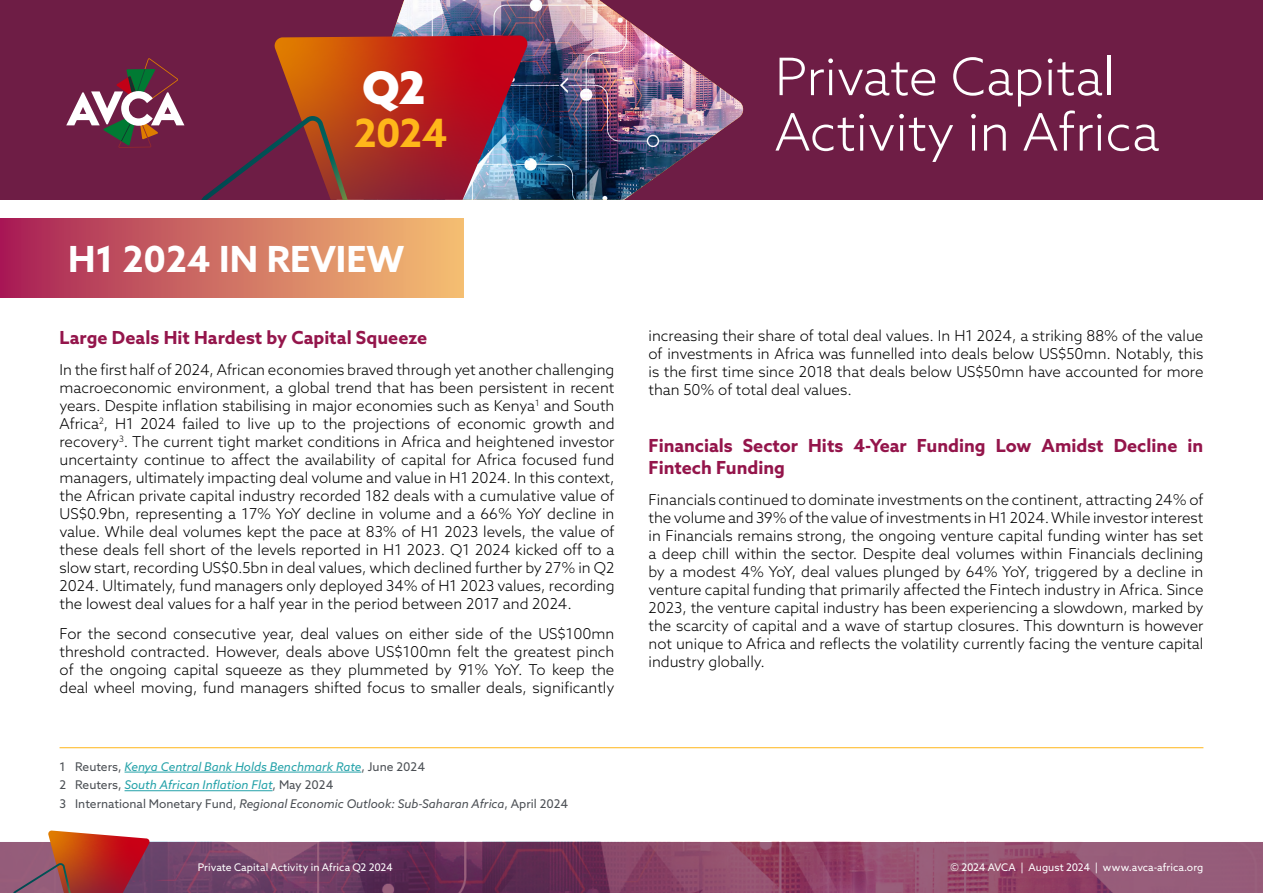
<style>
.page{position:relative;width:1263px;height:893px;background:#fff}
.page>*{position:absolute;margin:0;border:0;box-sizing:border-box;transform-origin:0 0}
.t1{font:300 51.75px/55.5px "Azo Sans";color:#fff}
.t2{font:900 45px "Azo Sans";color:#fff}
.t3{font:700 39px "Azo Sans";color:#ffb71a}
.Body_copy{font:700 36px "Azo Sans";color:#fff}
.Body_copy-2{font:700 18px/22.5px "Azo Sans";color:#94154b}
.Body_copy-3{font:300 15px/18px "Azo Sans";color:#000;text-align:justify}
.Footnotes{font:italic 12px "Azo Sans";color:#24a2a9}
.Footnotes-2{font:italic 12px "Azo Sans";color:#4b4f54}
.t4{font:10.5px "Azo Sans";letter-spacing:.005em;color:#fff}
.s1{font-style:normal;color:#4b4f54}
.s2{font-style:normal}
</style>
<div class="page">
<div style="left:0;top:0;width:1263px;height:200px;background:#6e1d45"></div>
<img style="left:392px;top:0;width:352px;height:200px">
<svg style="left:66px;top:58px;width:118px;height:90px"></svg>
<svg style="left:201px;top:35px;width:328px;height:165px"></svg>
<div style="left:0;top:218px;width:464px;height:80px;background:linear-gradient(to right,#a92156,#f6c172)"></div>
<hr style="left:60px;top:747px;width:1143px;height:1px;background:#ffb71a">
<hr style="left:125px;top:772px;width:236px;height:1px;background:#24a2a9">
<hr style="left:125px;top:790px;width:148px;height:1px;background:#24a2a9">
<img style="left:0;top:842px;width:1263px;height:51px">
<svg style="left:11px;top:830px;width:139px;height:63px;background:#ae5151"></svg>
<p class="t2" style="left:362px;top:57px;width:65px">Q2</p>
<p class="t3" style="left:354px;top:107px;width:95px">2024</p>
<p class="Body_copy" style="left:68px;top:235px;width:338px">H1 2024 IN REVIEW</p>
<p class="Body_copy-2" style="left:60px;top:326px;width:369px">Large Deals Hit Hardest by Capital Squeeze</p>
<p class="Body_copy-3" style="left:60px;top:360px;width:556px">In the first half of 2024, African economies braved through yet another challenging macroeconomic environment, a global trend that has been persistent in recent years. Despite inflation stabilising in major economies such as Kenya<sup>1</sup> and South Africa<sup>2</sup>, H1 2024 failed to live up to the projections of economic growth and recovery<sup>3</sup>. The current tight market conditions in Africa and heightened investor uncertainty continue to affect the availability of capital for Africa focused fund managers, ultimately impacting deal volume and value in H1 2024. In this context, the African private capital industry recorded 182 deals with a cumulative value of US$0.9bn, representing a 17% YoY decline in volume and a 66% YoY decline in value. While deal volumes kept the pace at 83% of H1 2023 levels, the value of these deals fell short of the levels reported in H1 2023. Q1 2024 kicked off to a slow start, recording US$0.5bn in deal values, which declined further by 27% in Q2<br>2024. Ultimately, fund managers only deployed 34% of H1 2023 values, recording the lowest deal values for a half year in the period between 2017 and 2024.</p>
<p class="Body_copy-3" style="left:60px;top:625px;width:556px">For the second consecutive year, deal values on either side of the US$100mn threshold contracted. However, deals above US$100mn felt the greatest pinch of the ongoing capital squeeze as they plummeted by 91% YoY. To keep the deal wheel moving, fund managers shifted focus to smaller deals, significantly</p>
<p class="Footnotes" style="left:60px;top:758px;width:367px"><span class="s1">1 Reuters,</span> Kenya Central Bank Holds Benchmark Rate<span class="s1">, June 2024</span></p>
<p class="Footnotes" style="left:60px;top:777px;width:275px"><span class="s1">2 Reuters,</span> South African Inflation Flat<span class="s1">, May 2024</span></p>
<p class="Footnotes-2" style="left:60px;top:796px;width:510px"><span class="s2">3 International Monetary Fund,</span> Regional Economic Outlook: Sub-Saharan Africa<span class="s2">, April 2024</span></p>
<p class="t1" style="left:775px;top:48px;width:386px">Private Capital<br>Activity in Africa</p>
<p class="Body_copy-3" style="left:648px;top:327px;width:556px">increasing their share of total deal values. In H1 2024, a striking 88% of the value of investments in Africa was funnelled into deals below US$50mn. Notably, this is the first time since 2018 that deals below US$50mn have accounted for more than 50% of total deal values.</p>
<h2 class="Body_copy-2" style="left:648px;top:434px;width:556px">Financials Sector Hits 4-Year Funding Low Amidst Decline in<br>Fintech Funding</h2>
<p class="Body_copy-3" style="left:648px;top:491px;width:556px">Financials continued to dominate investments on the continent, attracting 24% of the volume and 39% of the value of investments in H1 2024. While investor interest in Financials remains strong, the ongoing venture capital funding winter has set a deep chill within the sector. Despite deal volumes within Financials declining by a modest 4% YoY, deal values plunged by 64% YoY, triggered by a decline in venture capital funding that primarily affected the Fintech industry in Africa. Since 2023, the venture capital industry has been experiencing a slowdown, marked by the scarcity of capital and a wave of startup closures. This downturn is however not unique to Africa and reflects the volatility currently facing the venture capital industry globally.</p>
<p class="t4" style="left:198px;top:861px;width:197px">Private Capital Activity in Africa Q2 2024</p>
<p class="t4" style="left:951px;top:861px;width:254px">© 2024 AVCA | August 2024 | www.avca-africa.org</p>
</div>
